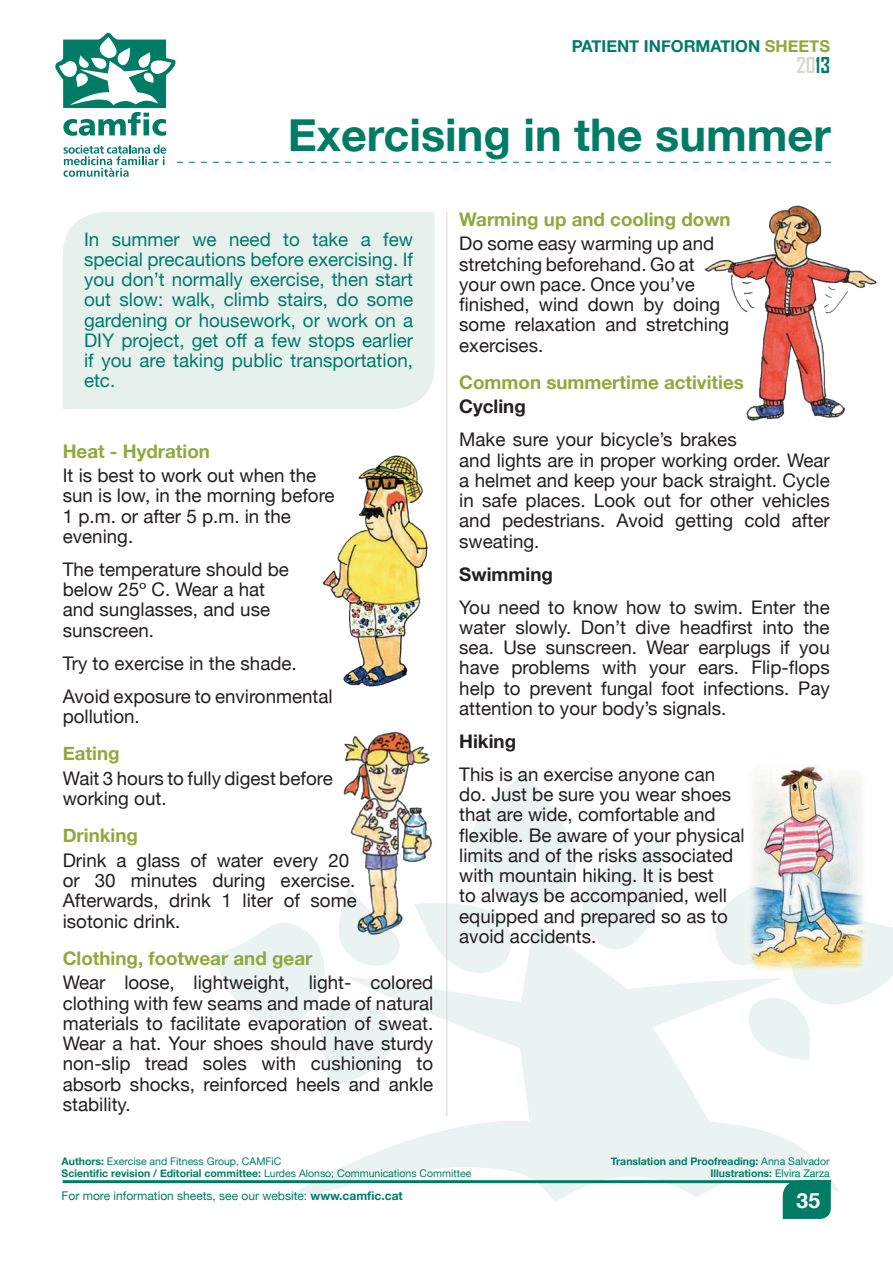
<style>
.page{position:relative;width:893px;height:1263px;background:#fff}
.page>*{position:absolute;margin:0;border:0;box-sizing:border-box;transform-origin:0 0}
.Titulo{font:700 45px "Helvetica Neue";color:#007c66}
.t1{font:700 21px "Agency FB";color:#d7d7d4}
.t2{font:700 21px "Helvetica Neue";color:#fff}
.Galerada{font:18.75px/20.2px "Helvetica Neue";color:#231f20}
.Destacado{font:18.75px/20.2px "Helvetica Neue";color:#007c66;text-align:justify}
.Titulillo{font:700 18.75px "Helvetica Neue";color:#90a83d}
.Galerada-2{font:700 18.75px "Helvetica Neue";color:#231f20}
.t3{font:700 16.5px "Helvetica Neue";color:#007c66}
.t4{font:12px "Helvetica Neue";color:#007c66}
.t5{font:700 10.5px/12px "Helvetica Neue";color:#007c66;text-align:right}
.t6{font:10.5px "Helvetica Neue";color:#007c66}
.s1{color:#90a83d}
.s2{color:#007c66}
.s3{font-weight:700}
.s4{font-weight:400}
</style>
<div class="page">
<svg style="left:281px;top:979px;width:558px;height:223px;fill:#eaf3f1"></svg>
<svg style="left:212px;top:923px;width:189px;height:164px"></svg>
<svg style="left:439px;top:770px;width:223px;height:209px"></svg>
<svg style="left:715px;top:982px;width:171px;height:78px"></svg>
<svg style="left:64px;top:145px;width:102px;height:32px"></svg>
<svg style="left:55px;top:33px;width:121px;height:103px"></svg>
<svg style="left:177px;top:162px;width:654px;height:1px"></svg>
<hr style="left:63px;top:1180px;width:768px;height:3px;background:#007c66">
<svg style="left:783px;top:1180px;width:48px;height:39px;background:#07806a"></svg>
<div style="left:63px;top:212px;width:371px;height:197px;background:#e6f0ed"></div>
<hr style="left:446px;top:212px;width:1px;height:904px;background:#d7d7d4">
<img style="left:323px;top:455px;width:105px;height:232px">
<img style="left:319px;top:731px;width:126px;height:220px">
<img style="left:704px;top:205px;width:173px;height:216px">
<img style="left:708px;top:766px;width:185px;height:216px">
<p class="t3" style="left:572px;top:33px;width:260px">PATIENT INFORMATION <span class="s1">SHEETS</span></p>
<p class="t1" style="left:796px;top:52px;width:35px">20<span class="s2">13</span></p>
<p class="Titulo" style="left:288px;top:100px;width:545px">Exercising in the summer</p>
<p class="Destacado" style="left:84px;top:230px;width:331px">In summer we need to take a few special precautions before exercising. If you don’t normally exercise, then start out slow: walk, climb stairs, do some gardening or housework, or work on a DIY project, get off a few stops earlier if you are taking public transportation, etc.</p>
<p class="Titulillo" style="left:63px;top:436px;width:149px">Heat - Hydration</p>
<p class="Galerada" style="left:63px;top:466px;width:273px">It is best to work out when the sun is low, in the morning before<br>1 p.m. or after 5 p.m. in the evening.</p>
<p class="Galerada" style="left:63px;top:560px;width:228px">The temperature should be below 25º C. Wear a hat and sunglasses, and use sunscreen.</p>
<p class="Galerada" style="left:63px;top:654px;width:236px">Try to exercise in the shade.</p>
<p class="Galerada" style="left:63px;top:687px;width:271px">Avoid exposure to environmental pollution.</p>
<p class="Titulillo" style="left:63px;top:739px;width:58px">Eating</p>
<p class="Galerada" style="left:63px;top:769px;width:272px">Wait 3 hours to fully digest before working out.</p>
<p class="Titulillo" style="left:63px;top:821px;width:77px">Drinking</p>
<p class="Galerada" style="left:63px;top:851px;width:296px">Drink a glass of water every 20 or 30 minutes during exercise.<br>Afterwards, drink 1 liter of some isotonic drink.</p>
<p class="Titulillo" style="left:63px;top:943px;width:251px">Clothing, footwear and gear</p>
<p class="Galerada" style="left:63px;top:973px;width:372px;text-align:justify">Wear loose, lightweight, light- colored clothing with few seams and made of natural materials to facilitate evaporation of sweat.<br>Wear a hat. Your shoes should have sturdy non-slip tread soles with cushioning to absorb shocks, reinforced heels and ankle stability.</p>
<p class="Titulillo" style="left:459px;top:204px;width:273px">Warming up and cooling down</p>
<p class="Galerada" style="left:459px;top:235px;width:272px">Do some easy warming up and stretching beforehand. Go at your own pace. Once you’ve finished, wind down by doing some relaxation and stretching exercises.</p>
<p class="Titulillo" style="left:459px;top:367px;width:286px">Common summertime activities</p>
<p class="Galerada-2" style="left:459px;top:392px;width:68px">Cycling</p>
<p class="Galerada" style="left:459px;top:431px;width:372px">Make sure your bicycle’s brakes<br>and lights are in proper working order. Wear a helmet and keep your back straight. Cycle in safe places. Look out for other vehicles and pedestrians. Avoid getting cold after sweating.</p>
<p class="Galerada-2" style="left:459px;top:559px;width:95px">Swimming</p>
<p class="Galerada" style="left:459px;top:598px;width:372px;text-align:justify">You need to know how to swim. Enter the water slowly. Don’t dive headfirst into the sea. Use sunscreen. Wear earplugs if you have problems with your ears. Flip-flops help to prevent fungal foot infections. Pay attention to your body’s signals.</p>
<p class="Galerada-2" style="left:459px;top:726px;width:58px">Hiking</p>
<p class="Galerada" style="left:459px;top:765px;width:287px">This is an exercise anyone can do. Just be sure you wear shoes that are wide, comfortable and flexible. Be aware of your physical limits and of the risks associated with mountain hiking. It is best<br>to always be accompanied, well equipped and prepared so as to avoid accidents.</p>
<p class="t6" style="left:62px;top:1153px;width:221px"><span class="s3">Authors:</span> Exercise and Fitness Group, CAMFiC</p>
<p class="t5" style="left:62px;top:1167px;width:411px">Scientific revision / Editorial committee: <span class="s4">Lurdes Alonso; Communications Committee</span></p>
<p class="t5" style="left:611px;top:1155px;width:220px">Translation and Proofreading: <span class="s4">Anna Salvador<br></span>Illustrations: <span class="s4">Elvira Zarza</span></p>
<p class="t4" style="left:62px;top:1187px;width:343px">For more information sheets, see our website: <span class="s3">www.camfic.cat</span></p>
<p class="t2" style="left:797px;top:1183px;width:25px">35</p>
</div>
